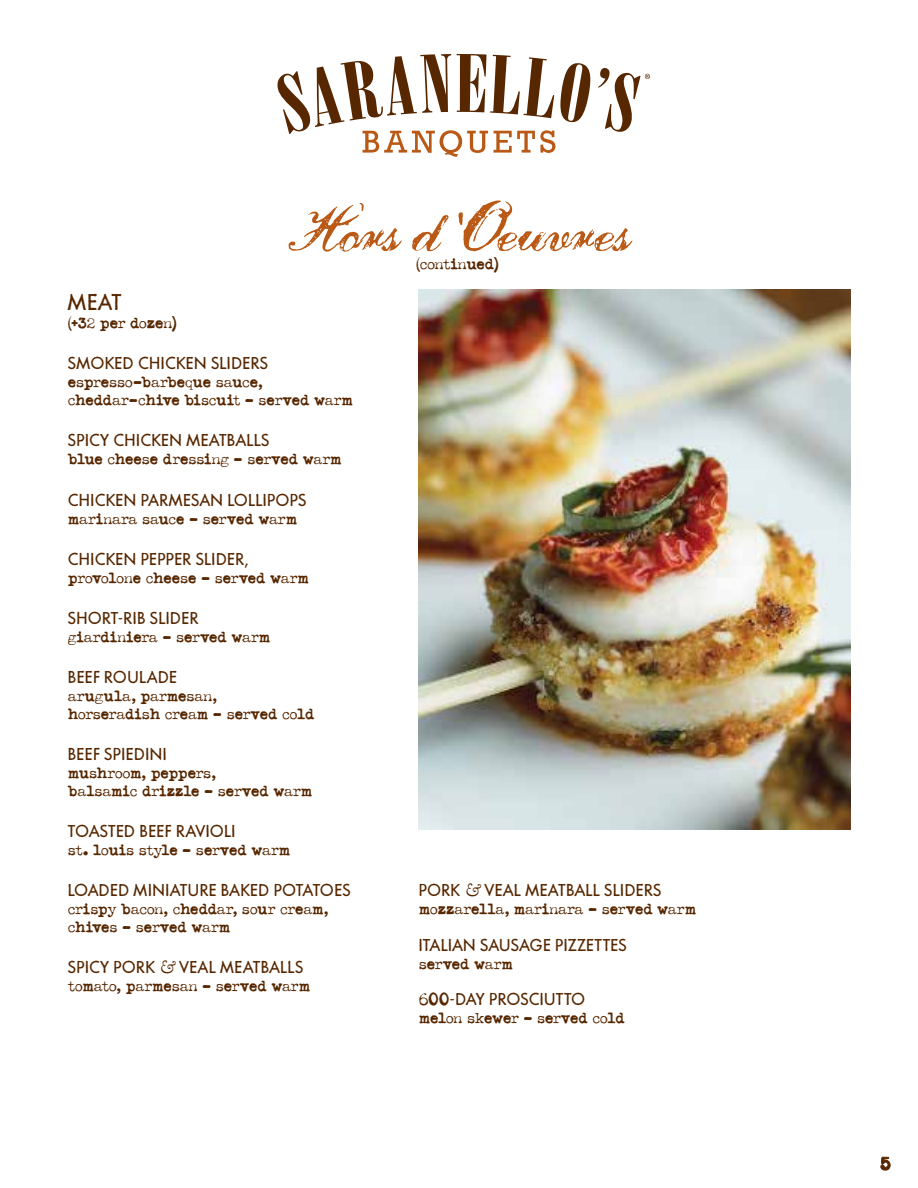
<style>
.page{position:relative;width:918px;height:1188px;background:#fff}
.page>*{position:absolute;margin:0;border:0;box-sizing:border-box;transform-origin:0 0}
.t1{font:300 74.4px "Magesta Script";letter-spacing:-.01em;color:#b95915}
.t2{font:24px "Tempo Grunge";color:#572700}
.t3{font:18px "Tempo Grunge";letter-spacing:.015em;color:#572700}
.t4{font:15px/18px "Typeka Mix";letter-spacing:-.005em;color:#572700}
.s1{font-family:"Adobe Caslon Pro";font-style:italic}
.s2{font-family:"Typeka Mix"}
</style>
<div class="page">
<svg style="left:598px;top:68px;width:52px;height:64px"></svg>
<svg style="left:277px;top:54px;width:314px;height:103px"></svg>
<img style="left:418px;top:290px;width:432px;height:540px">
<svg style="left:880px;top:1157px;width:11px;height:14px"></svg>
<h1 class="t1" style="left:285px;top:190px;width:346px">Hors d 'Oeuvres</h1>
<p class="t4" style="left:416px;top:255px;width:84px">(continued)</p>
<h2 class="t2" style="left:68px;top:288px;width:55px">MEAT</h2>
<p class="t4" style="left:68px;top:314px;width:110px">(+32 per dozen)</p>
<p class="t3" style="left:68px;top:353px;width:202px">SMOKED CHICKEN SLIDERS</p>
<p class="t4" style="left:68px;top:374px;width:287px">espresso-barbeque sauce, cheddar-chive biscuit – served warm</p>
<p class="t3" style="left:68px;top:430px;width:203px">SPICY CHICKEN MEATBALLS</p>
<p class="t4" style="left:68px;top:451px;width:275px">blue cheese dressing – served warm</p>
<p class="t3" style="left:68px;top:489px;width:240px">CHICKEN PARMESAN LOLLIPOPS</p>
<p class="t4" style="left:68px;top:510px;width:231px">marinara sauce – served warm</p>
<p class="t3" style="left:68px;top:548px;width:182px">CHICKEN PEPPER SLIDER,</p>
<p class="t4" style="left:68px;top:569px;width:243px">provolone cheese – served warm</p>
<p class="t3" style="left:68px;top:607px;width:132px">SHORT-RIB SLIDER</p>
<p class="t4" style="left:68px;top:628px;width:204px">giardiniera – served warm</p>
<p class="t3" style="left:68px;top:666px;width:111px">BEEF ROULADE</p>
<p class="t4" style="left:68px;top:687px;width:248px">arugula, parmesan,<br>horseradish cream – served cold</p>
<p class="t3" style="left:68px;top:743px;width:100px">BEEF SPIEDINI</p>
<p class="t4" style="left:68px;top:764px;width:246px">mushroom, peppers,<br>balsamic drizzle – served warm</p>
<p class="t3" style="left:68px;top:821px;width:169px">TOASTED BEEF RAVIOLI</p>
<p class="t4" style="left:68px;top:841px;width:224px">st. louis style - served warm</p>
<p class="t3" style="left:68px;top:880px;width:284px">LOADED MINIATURE BAKED POTATOES</p>
<p class="t4" style="left:68px;top:900px;width:262px">crispy bacon, cheddar, sour cream, chives - served warm</p>
<p class="t3" style="left:68px;top:957px;width:237px">SPICY PORK <span class="s1">&amp;</span> VEAL MEATBALLS</p>
<p class="t4" style="left:68px;top:977px;width:244px">tomato, parmesan – served warm</p>
<p class="t3" style="left:419px;top:880px;width:244px">PORK <span class="s1">&amp;</span> VEAL MEATBALL SLIDERS</p>
<p class="t4" style="left:419px;top:900px;width:279px">mozzarella, marinara – served warm</p>
<p class="t3" style="left:419px;top:934px;width:210px">ITALIAN SAUSAGE PIZZETTES</p>
<p class="t4" style="left:419px;top:955px;width:96px">served warm</p>
<p class="t3" style="left:419px;top:989px;width:168px"><span class="s2">600</span>-DAY PROSCIUTTO</p>
<p class="t4" style="left:419px;top:1010px;width:208px">melon skewer – served cold</p>
</div>
